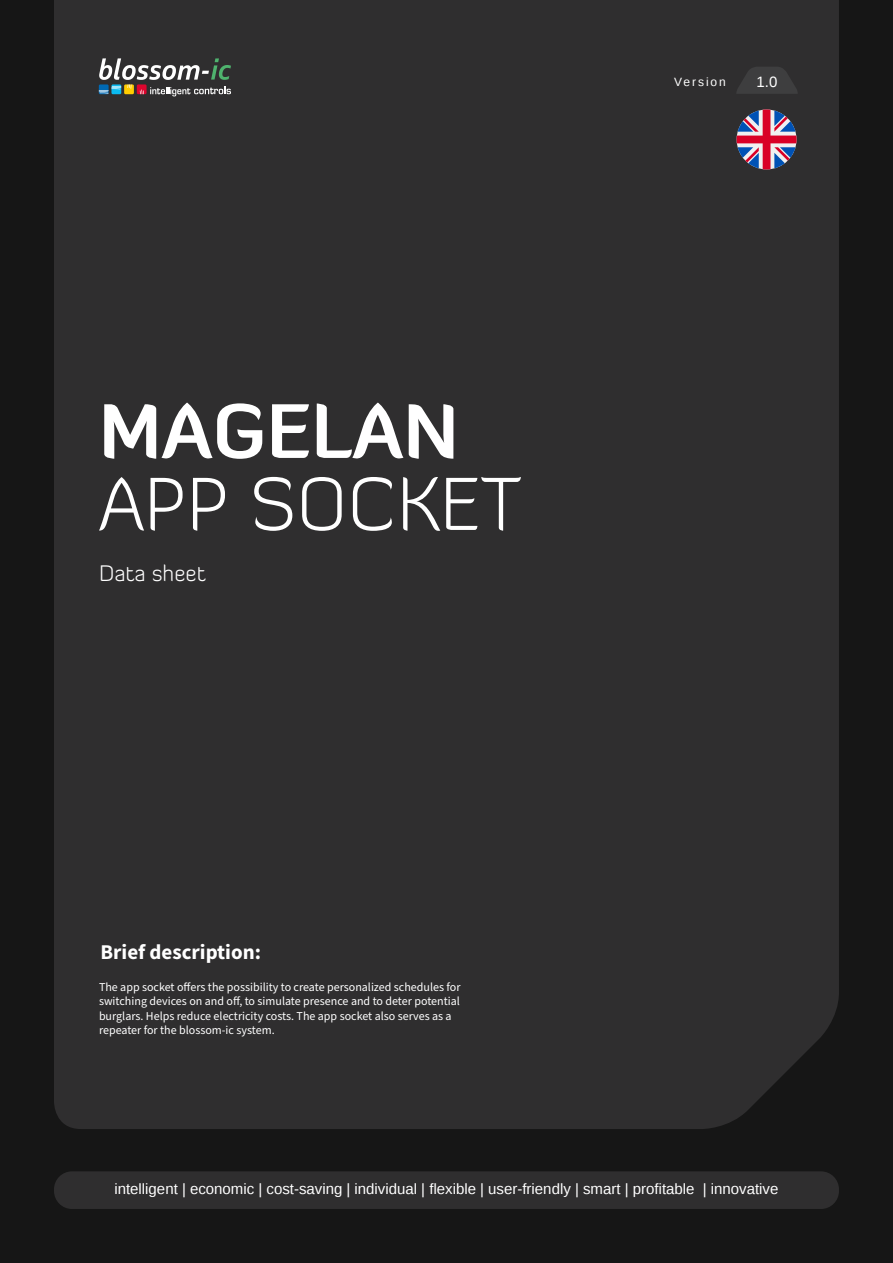
<style>
.page{position:relative;width:893px;height:1263px;background:#161616}
.page>*{position:absolute;margin:0;border:0;box-sizing:border-box;transform-origin:0 0}
.t1{font:300 75px "Diavlo";color:#fff}
.t2{font:700 75px "Diavlo";color:#fff}
.t3{font:300 22.5px "Diavlo";color:#fff}
.Body_Text__Regular{font:700 21px "Source Sans Pro";color:#fff}
.t4{font:15px "Liberation Sans";color:#fff}
.Body_Text__Regular-2{font:12px/14.4px "Source Sans Pro";color:#fff}
.t5{font:12px "Liberation Sans";letter-spacing:.16em;color:#fff}
</style>
<div class="page">
<div style="left:54px;top:0;width:785px;height:1129px;background:#2f2e2f"></div>
<svg style="left:736px;top:67px;width:62px;height:27px;background:#3a3a3b"></svg>
<div style="left:54px;top:1171px;width:785px;height:38px;background:#2f2e2f;border-radius:18px"></div>
<svg style="left:99px;top:58px;width:132px;height:38px;background:#636462"></svg>
<svg style="left:737px;top:110px;width:60px;height:59px;background:#936381"></svg>
<p class="t2" style="left:99px;top:383px;width:361px">MAGELAN</p>
<p class="t1" style="left:99px;top:458px;width:423px">APP SOCKET</p>
<p class="t3" style="left:99px;top:560px;width:108px">Data sheet</p>
<p class="Body_Text__Regular" style="left:101px;top:937px;width:162px">Brief description:</p>
<p class="Body_Text__Regular-2" style="left:99px;top:980px;width:363px">The app socket offers the possibility to create personalized schedules for switching devices on and off, to simulate presence and to deter potential burglars. Helps reduce electricity costs. The app socket also serves as a repeater for the blossom-ic system.</p>
<p class="t5" style="left:674px;top:75px;width:53px">Version</p>
<p class="t4" style="left:757px;top:74px;width:22px">1.0</p>
<p class="t4" style="left:114px;top:1181px;width:665px">intelligent | economic | cost-saving | individual | flexible | user-friendly | smart | profitable | innovative</p>
</div>
